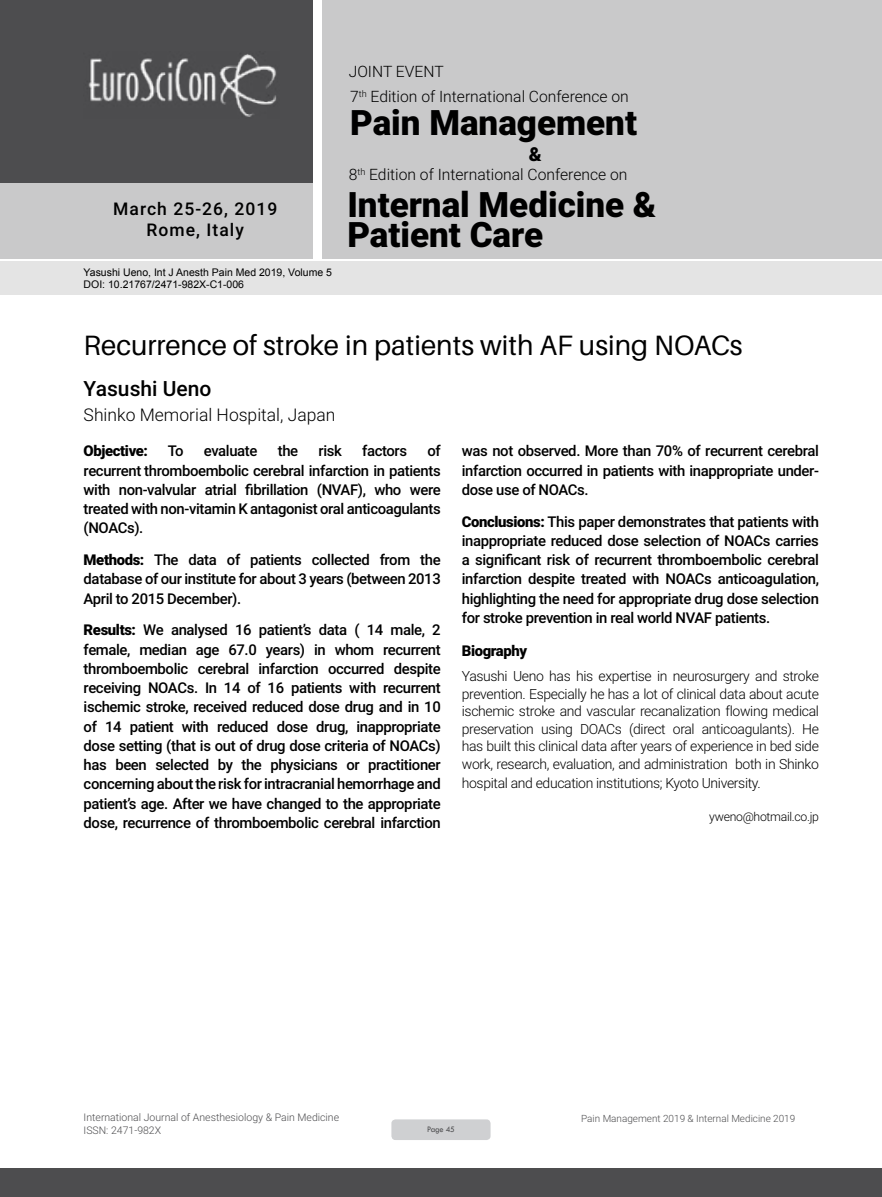
<style>
.page{position:relative;width:882px;height:1197px;background:#fff}
.page>*{position:absolute;margin:0;border:0;box-sizing:border-box;transform-origin:0 0}
.t1{font:900 35px/30.1px "Roboto";color:#000}
.t2{font:28px "Aileron";color:#000}
.t3{font:500 21px "Roboto";color:#000}
.t4{font:900 19.25px "Roboto";color:#000}
.t5{font:300 17.5px "Roboto";color:#000}
.t6{font:500 17.5px/21px "Roboto";letter-spacing:.06em;color:#000;text-align:center}
.t7{font:300 15.75px/25.2px "Roboto";color:#000}
.t8{font:500 14.88px/19.2px "Roboto";letter-spacing:-.025em;color:#000;text-align:justify}
.t9{font:900 14.88px "Roboto";letter-spacing:-.025em;color:#000}
.t10{font:300 14px/17.5px "Roboto";letter-spacing:-.025em;color:#000;text-align:justify}
.t11{font:300 12.25px "Roboto";letter-spacing:-.025em;color:#000}
.t12{font:10.5px/12.6px "Arial";color:#000}
.t13{font:300 10.5px "Roboto";color:#4d4d4f}
.t14{font:300 9.97px "Roboto";color:#4d4d4f}
.t15{font:8.75px "Tw Cen";letter-spacing:-.02em;color:#4d4d4f;scale:.95 1}
.s1{font-weight:900}
</style>
<div class="page">
<div style="left:0;top:0;width:313px;height:183px;background:#4d4d4f"></div>
<div style="left:1px;top:183px;width:312px;height:76px;background:#c9c9ca"></div>
<div style="left:323px;top:0;width:559px;height:259px;background:#c9c9ca"></div>
<img style="left:88px;top:54px;width:188px;height:63px">
<div style="left:0;top:1169px;width:882px;height:28px;background:#4d4d4f"></div>
<div style="left:1px;top:261px;width:881px;height:33px;background:#e4e4e4"></div>
<div style="left:391px;top:1119px;width:100px;height:21px;background:#cfd0d2;border-radius:4px"></div>
<p class="t6" style="left:113px;top:198px;width:166px">March 25-26, 2019<br>Rome, Italy</p>
<p class="t12" style="left:84px;top:266px;width:250px">Yasushi Ueno, Int J Anesth Pain Med 2019, Volume 5<br>DOI: 10.21767/2471-982X-C1-006</p>
<p class="t7" style="left:349px;top:58px;width:282px">JOINT EVENT<br>7<sup>th</sup> Edition of International Conference on</p>
<h1 class="t1" style="left:350px;top:106px;width:288px">Pain Management</h1>
<p class="t7" style="left:349px;top:161px;width:280px">8<sup>th</sup> Edition of International Conference on</p>
<h1 class="t1" style="left:347px;top:188px;width:311px">Internal Medicine &amp;<br>Patient Care</h1>
<p class="t4" style="left:529px;top:140px;width:14px">&amp;</p>
<h2 class="t2" style="left:84px;top:330px;width:660px">Recurrence of stroke in patients with AF using NOACs</h2>
<h3 class="t3" style="left:84px;top:374px;width:129px">Yasushi Ueno</h3>
<p class="t5" style="left:84px;top:402px;width:253px">Shinko Memorial Hospital, Japan</p>
<p class="t9" style="left:84px;top:441px;width:66px">Objective:</p>
<p class="t8" style="left:168px;top:441px;width:17px">To</p>
<p class="t8" style="left:204px;top:441px;width:55px">evaluate</p>
<p class="t8" style="left:278px;top:441px;width:22px">the</p>
<p class="t8" style="left:319px;top:441px;width:25px">risk</p>
<p class="t8" style="left:362px;top:441px;width:46px">factors</p>
<p class="t8" style="left:462px;top:441px;width:359px">was not observed. More than 70% of recurrent cerebral infarction occurred in patients with inappropriate under&shy;dose use of NOACs.</p>
<p class="t8" style="left:462px;top:511px;width:359px"><span class="s1">Conclusions:</span> This paper demonstrates that patients with inappropriate reduced dose selection of NOACs carries a significant risk of recurrent thromboembolic cerebral infarction despite treated with NOACs anticoagulation, highlighting the need for appropriate drug dose selection for stroke prevention in real world NVAF patients.</p>
<p class="t9" style="left:462px;top:641px;width:67px">Biography</p>
<p class="t10" style="left:462px;top:667px;width:359px">Yasushi Ueno has his expertise in neurosurgery and stroke prevention. Especially he has a lot of clinical data about acute ischemic stroke and vascular recanalization flowing medical preservation using DOACs (direct oral anticoagulants). He has built this clinical data after years of experience in bed side work, research, evaluation, and administration both in Shinko</p>
<p class="t10" style="left:462px;top:774px;width:301px">hospital and education institutions; Kyoto University.</p>
<p class="t11" style="left:709px;top:808px;width:111px">yweno@hotmail.co.jp</p>
<p class="t8" style="left:84px;top:441px;width:359px;text-indent:344px">of recurrent　thromboembolic cerebral infarction in patients with non-valvular atrial fibrillation (NVAF), who were treated with non-vitamin K antagonist oral anticoagulants (NOACs).</p>
<p class="t8" style="left:84px;top:550px;width:359px"><span class="s1">Methods:</span> The data of patients collected from the database of our institute for about 3 years (between 2013<br>April to 2015 December).</p>
<p class="t8" style="left:84px;top:620px;width:359px"><span class="s1">Results:</span> We analysed 16 patient’s data ( 14 male, 2 female, median age 67.0 years) in whom recurrent thromboembolic cerebral infarction occurred despite receiving NOACs. In 14 of 16 patients with recurrent ischemic stroke, received reduced dose drug and in 10 of 14 patient with reduced dose drug, inappropriate dose setting (that is out of drug dose criteria of NOACs) has been selected by the physicians or practitioner concerning about the risk for intracranial hemorrhage and patient’s age. After we have changed to the appropriate dose, recurrence of thromboembolic cerebral infarction</p>
<p class="t13" style="left:84px;top:1110px;width:257px">International Journal of Anesthesiology &amp; Pain Medicine</p>
<p class="t14" style="left:581px;top:1111px;width:216px">Pain Management 2019 &amp; Internal Medicine 2019</p>
<p class="t13" style="left:84px;top:1123px;width:79px">ISSN: 2471-982X</p>
<p class="t15" style="left:427px;top:1124px;width:31px">Page 45</p>
</div>
